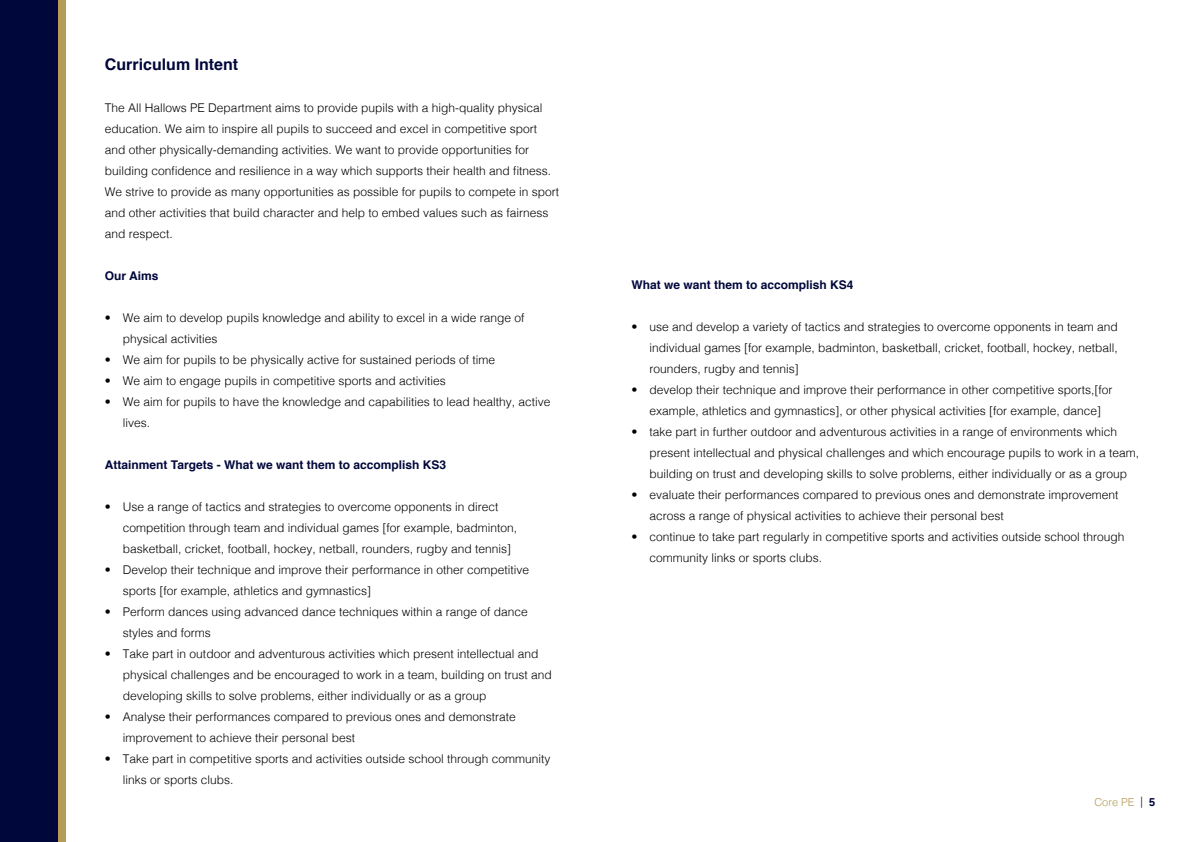
<style>
.page{position:relative;width:1191px;height:842px;background:#fff}
.page>*{position:absolute;margin:0;border:0;box-sizing:border-box;transform-origin:0 0}
.t1{font:700 16px "Helvetica";color:#00073a}
.t2{font:300 12px/21px "Helvetica";color:#000}
.t3{font:700 12px "Helvetica";color:#00073a}
.t4{font:300 11px "Helvetica";color:#b49b57}
.s1{color:#00073a}
.s2{font-family:"Samsung Sharp Sans";font-weight:700;color:#00073a}
</style>
<div class="page">
<div style="left:0;top:0;width:65px;height:842px;background:#00073a"></div>
<div style="left:58px;top:0;width:7px;height:842px;background:#b49b57"></div>
<h1 class="t1" style="left:105px;top:51px;width:135px">Curriculum Intent</h1>
<p class="t2" style="left:105px;top:96px;width:456px">The All Hallows PE Department aims to provide pupils with a high-quality physical education. We aim to inspire all pupils to succeed and excel in competitive sport and other physically-demanding activities. We want to provide opportunities for building confidence and resilience in a way which supports their health and fitness.<br>We strive to provide as many opportunities as possible for pupils to compete in sport and other activities that build character and help to embed values such as fairness and respect.</p>
<p class="t3" style="left:105px;top:266px;width:55px">Our Aims</p>
<p class="t2" style="left:123px;top:306px;width:403px;text-indent:-18px">• We aim to develop pupils knowledge and ability to excel in a wide range of physical activities</p>
<p class="t2" style="left:105px;top:348px;width:392px">• We aim for pupils to be physically active for sustained periods of time</p>
<p class="t2" style="left:105px;top:369px;width:342px">• We aim to engage pupils in competitive sports and activities</p>
<p class="t2" style="left:123px;top:390px;width:429px;text-indent:-18px">• We aim for pupils to have the knowledge and capabilities to lead healthy, active lives.</p>
<p class="t3" style="left:105px;top:455px;width:343px">Attainment Targets - What we want them to accomplish KS3</p>
<p class="t2" style="left:123px;top:495px;width:396px;text-indent:-18px">• Use a range of tactics and strategies to overcome opponents in direct competition through team and individual games [for example, badminton, basketball, cricket, football, hockey, netball, rounders, rugby and tennis]</p>
<p class="t2" style="left:123px;top:558px;width:408px;text-indent:-18px">• Develop their technique and improve their performance in other competitive sports [for example, athletics and gymnastics]</p>
<p class="t2" style="left:123px;top:600px;width:406px;text-indent:-18px">• Perform dances using advanced dance techniques within a range of dance styles and forms</p>
<p class="t2" style="left:123px;top:642px;width:430px;text-indent:-18px">• Take part in outdoor and adventurous activities which present intellectual and physical challenges and be encouraged to work in a team, building on trust and developing skills to solve problems, either individually or as a group</p>
<p class="t2" style="left:123px;top:705px;width:394px;text-indent:-18px">• Analyse their performances compared to previous ones and demonstrate improvement to achieve their personal best</p>
<p class="t2" style="left:123px;top:747px;width:429px;text-indent:-18px">• Take part in competitive sports and activities outside school through community links or sports clubs.</p>
<p class="t3" style="left:631px;top:275px;width:224px">What we want them to accomplish KS4</p>
<p class="t2" style="left:649px;top:315px;width:470px;text-align:justify;text-indent:-18px">• use and develop a variety of tactics and strategies to overcome opponents in team and individual games [for example, badminton, basketball, cricket, football, hockey, netball, rounders, rugby and tennis]</p>
<p class="t2" style="left:631px;top:378px;width:482px;text-align:center">• develop their technique and improve their performance in other competitive sports,[for example, athletics and gymnastics], or other physical activities [for example, dance]</p>
<p class="t2" style="left:649px;top:420px;width:491px;text-indent:-18px">• take part in further outdoor and adventurous activities in a range of environments which present intellectual and physical challenges and which encourage pupils to work in a team, building on trust and developing skills to solve problems, either individually or as a group</p>
<p class="t2" style="left:649px;top:483px;width:470px;text-indent:-18px">• evaluate their performances compared to previous ones and demonstrate improvement across a range of physical activities to achieve their personal best</p>
<p class="t2" style="left:649px;top:525px;width:476px;text-indent:-18px">• continue to take part regularly in competitive sports and activities outside school through community links or sports clubs.</p>
<p class="t4" style="left:1094px;top:793px;width:62px">Core PE <span class="s1">|</span> <span class="s2">5</span></p>
</div>
